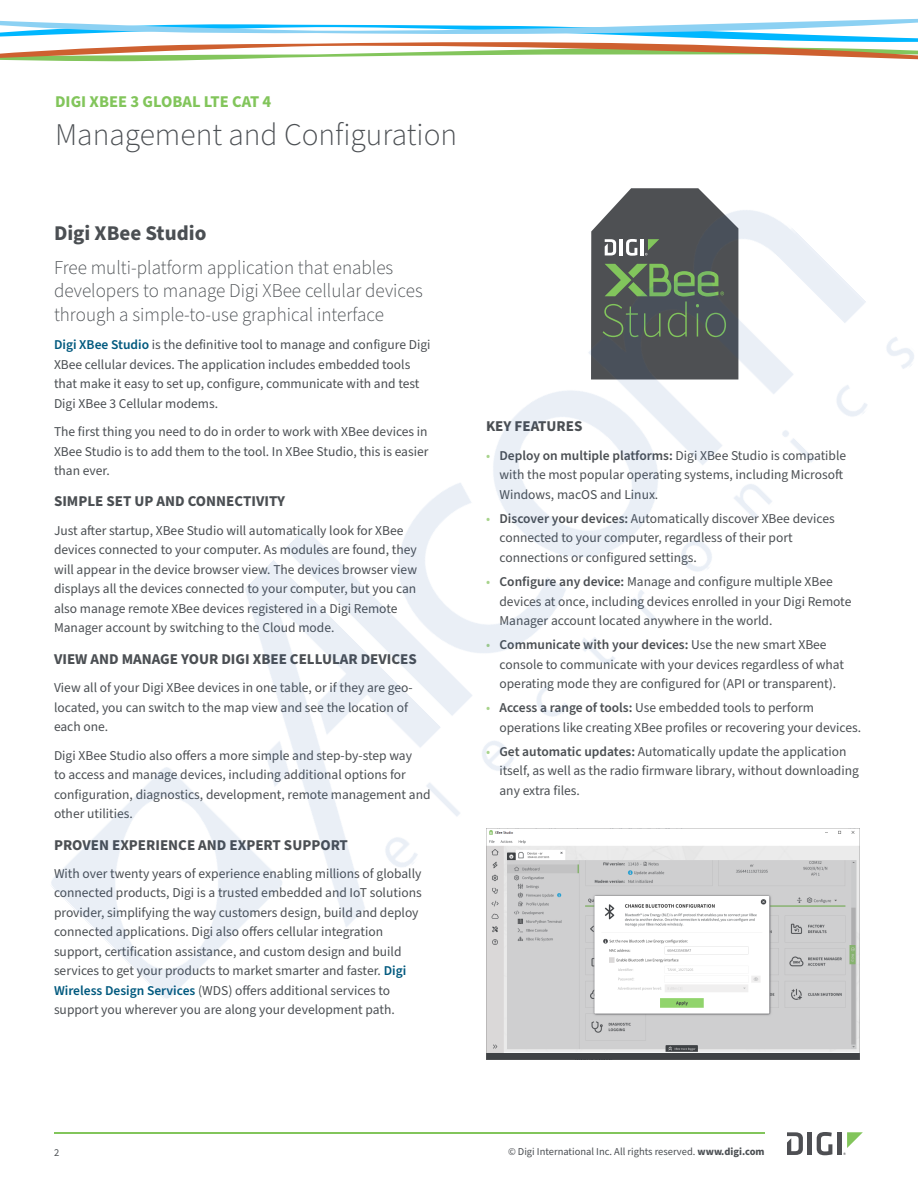
<style>
.page{position:relative;width:918px;height:1188px;background:#fff}
.page>*{position:absolute;margin:0;border:0;box-sizing:border-box;transform-origin:0 0}
.Intro_NEW{font:300 31.5px "Source Sans Pro";color:#4b4f53}
.Subhead_1_NEW{font:700 21px "Source Sans Pro";color:#4b4f53}
.Intro_NEW-2{font:300 19.5px/23.4px "Source Sans Pro";color:#4b4f53}
.Intro_NEW-3{font:700 16.5px "Source Sans Pro";color:#82c55b}
.Body_Copy_NEW{font:700 15px "Source Sans Pro";color:#4b4f53}
.Subhead_1_NEW-2{font:700 15px "Source Sans Pro";color:#4b4f53}
.Body_Copy_NEW-2{font:13.5px/19.5px "Source Sans Pro";color:#4b4f53}
.Bullets_NEW{font:13.5px/19.5px "Source Sans Pro";color:#4b4f53}
.Body_Copy{font:13.5px/19.5px "Source Sans Pro";color:#4b4f53}
.t1{font:10.5px "Source Sans Pro";color:#4b4f53}
.s1{font-weight:600;color:#00597e}
.s2{color:#a7d38b}
.s3{font-weight:600}
.s4{font-weight:700}
</style>
<div class="page">
<hr style="left:54px;top:1132px;width:711px;height:2px;background:#82c55b">
<hr style="left:808px;top:1132px;width:4px;height:23px;background:#4e4f53">
<svg style="left:817px;top:1132px;width:15px;height:23px"></svg>
<hr style="left:837px;top:1132px;width:4px;height:23px;background:#4e4f53">
<svg style="left:787px;top:1132px;width:16px;height:23px"></svg>
<svg style="left:843px;top:1132px;width:20px;height:23px"></svg>
<img style="left:486px;top:1053px;width:374px;height:7px">
<svg style="left:0;top:18px;width:918px;height:44px"></svg>
<img style="left:51px;top:188px;width:863px;height:865px">
<p class="Intro_NEW-3" style="left:55px;top:90px;width:218px">DIGI XBEE 3 GLOBAL LTE CAT 4</p>
<p class="Intro_NEW" style="left:55px;top:113px;width:404px">Management and Configuration</p>
<p class="Subhead_1_NEW" style="left:54px;top:218px;width:154px">Digi XBee Studio</p>
<p class="Intro_NEW-2" style="left:54px;top:256px;width:370px">Free multi-platform application that enables developers to manage Digi XBee cellular devices through a simple-to-use graphical interface</p>
<p class="Body_Copy_NEW-2" style="left:54px;top:335px;width:378px"><span class="s1">Digi XBee Studio</span> is the definitive tool to manage and configure Digi XBee cellular devices. The application includes embedded tools that make it easy to set up, configure, communicate with and test Digi XBee 3 Cellular modems.</p>
<p class="Body_Copy_NEW-2" style="left:54px;top:422px;width:376px;text-align:justify">The first thing you need to do in order to work with XBee devices in XBee Studio is to add them to the tool. In XBee Studio, this is easier than ever.</p>
<p class="Body_Copy_NEW" style="left:54px;top:491px;width:233px">SIMPLE SET UP AND CONNECTIVITY</p>
<p class="Body_Copy" style="left:54px;top:521px;width:365px">Just after startup, XBee Studio will automatically look for XBee devices connected to your computer. As modules are found, they will appear in the device browser view. The devices browser view displays all the devices connected to your computer, but you can also manage remote XBee devices registered in a Digi Remote Manager account by switching to the Cloud mode.</p>
<p class="Body_Copy_NEW" style="left:54px;top:649px;width:364px">VIEW AND MANAGE YOUR DIGI XBEE CELLULAR DEVICES</p>
<p class="Body_Copy_NEW-2" style="left:54px;top:678px;width:360px">View all of your Digi XBee devices in one table, or if they are geo&shy;located, you can switch to the map view and see the location of each one.</p>
<p class="Body_Copy_NEW-2" style="left:54px;top:746px;width:378px">Digi XBee Studio also offers a more simple and step-by-step way<br>to access and manage devices, including additional options for configuration, diagnostics, development, remote management and other utilities.</p>
<p class="Body_Copy_NEW" style="left:54px;top:834px;width:296px">PROVEN EXPERIENCE AND EXPERT SUPPORT</p>
<p class="Body_Copy_NEW-2" style="left:54px;top:864px;width:369px">With over twenty years of experience enabling millions of globally connected products, Digi is a trusted embedded and IoT solutions provider, simplifying the way customers design, build and deploy connected applications. Digi also offers cellular integration support, certification assistance, and custom design and build services to get your products to market smarter and faster. <span class="s1">Digi Wireless Design Services</span> (WDS) offers additional services to support you wherever you are along your development path.</p>
<p class="Subhead_1_NEW-2" style="left:486px;top:416px;width:98px">KEY FEATURES</p>
<p class="Bullets_NEW" style="left:500px;top:446px;width:348px;text-indent:-14px"><span class="s2">•</span> <span class="s3">Deploy on multiple platforms:</span> Digi XBee Studio is compatible with the most popular operating systems, including Microsoft<br>Windows, macOS and Linux.</p>
<p class="Bullets_NEW" style="left:500px;top:509px;width:337px;text-indent:-14px"><span class="s2">•</span> <span class="s3">Discover your devices:</span> Automatically discover XBee devices connected to your computer, regardless of their port connections or configured settings.</p>
<p class="Bullets_NEW" style="left:500px;top:572px;width:353px;text-indent:-14px"><span class="s2">•</span> <span class="s3">Configure any device:</span> Manage and configure multiple XBee devices at once, including devices enrolled in your Digi Remote<br>Manager account located anywhere in the world.</p>
<p class="Bullets_NEW" style="left:500px;top:635px;width:346px;text-indent:-14px"><span class="s2">•</span> <span class="s3">Communicate with your devices:</span> Use the new smart XBee console to communicate with your devices regardless of what operating mode they are configured for (API or transparent).</p>
<p class="Bullets_NEW" style="left:500px;top:698px;width:363px;text-indent:-14px"><span class="s2">•</span> <span class="s3">Access a range of tools:</span> Use embedded tools to perform operations like creating XBee profiles or recovering your devices.</p>
<p class="Bullets_NEW" style="left:500px;top:742px;width:361px;text-indent:-14px"><span class="s2">•</span> <span class="s3">Get automatic updates:</span> Automatically update the application itself, as well as the radio firmware library, without downloading any extra files.</p>
<p class="t1" style="left:54px;top:1145px;width:7px">2</p>
<p class="t1" style="left:508px;top:1144px;width:258px">© Digi International Inc. All rights reserved. <span class="s4">www.digi.com</span></p>
</div>
